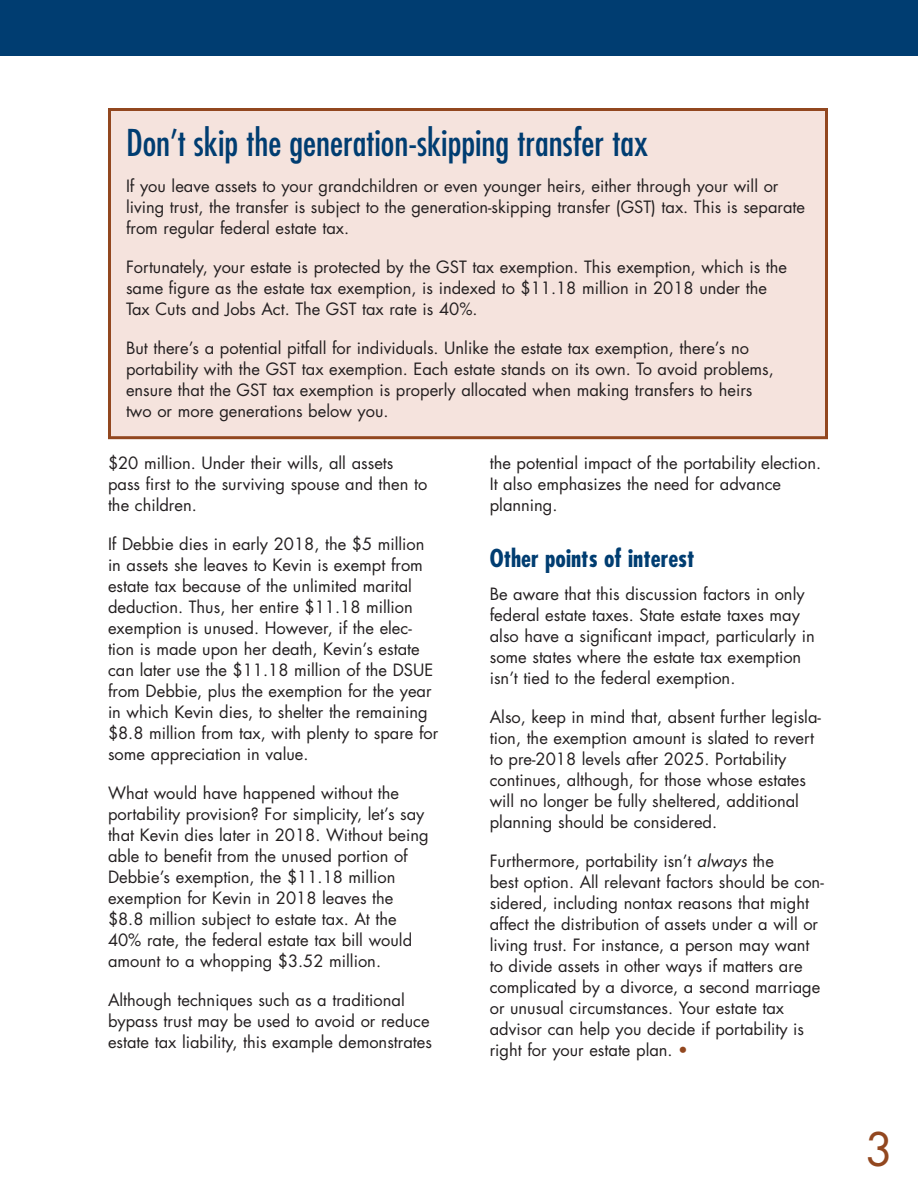
<style>
.page{position:relative;width:918px;height:1188px;background:#fff}
.page>*{position:absolute;margin:0;border:0;box-sizing:border-box;transform-origin:0 0}
.t1{font:45px "Futura Std";color:#92471f}
.t2{font:condensed 36px "Futura Std";color:#003d71}
.t3{font:700 condensed 24px "Futura Std";color:#003d71}
.t4{font:16.5px/21px "Futura Std";color:#231f20}
.s1{font-style:italic}
.s2{color:#92471f}
</style>
<div class="page">
<div style="left:0;top:0;width:918px;height:55px;background:#003d71"></div>
<div style="left:110px;top:110px;width:716px;height:328px;background:#f5e3dd"></div>
<div style="left:108px;top:108px;width:720px;height:331px;border:3px solid #92471f"></div>
<h2 class="t2" style="left:126px;top:121px;width:524px">Don’t skip the generation-skipping transfer tax</h2>
<p class="t4" style="left:126px;top:175px;width:681px">If you leave assets to your grandchildren or even younger heirs, either through your will or living trust, the transfer is subject to the generation-skipping transfer (GST) tax. This is separate from regular federal estate tax.</p>
<p class="t4" style="left:126px;top:256px;width:663px">Fortunately, your estate is protected by the GST tax exemption. This exemption, which is the same figure as the estate tax exemption, is indexed to $11.18 million in 2018 under the<br>Tax Cuts and Jobs Act. The GST tax rate is 40%.</p>
<p class="t4" style="left:126px;top:337px;width:649px">But there’s a potential pitfall for individuals. Unlike the estate tax exemption, there’s no portability with the GST tax exemption. Each estate stands on its own. To avoid problems, ensure that the GST tax exemption is properly allocated when making transfers to heirs two or more generations below you.</p>
<p class="t4" style="left:108px;top:453px;width:321px">$20 million. Under their wills, all assets pass first to the surviving spouse and then to the children.</p>
<p class="t4" style="left:108px;top:534px;width:332px">If Debbie dies in early 2018, the $5 million in assets she leaves to Kevin is exempt from estate tax because of the unlimited marital deduction. Thus, her entire $11.18 million exemption is unused. However, if the elec&shy;tion is made upon her death, Kevin’s estate can later use the $11.18 million of the DSUE from Debbie, plus the exemption for the year in which Kevin dies, to shelter the remaining $8.8 million from tax, with plenty to spare for some appreciation in value.</p>
<p class="t4" style="left:108px;top:783px;width:322px">What would have happened without the portability provision? For simplicity, let’s say that Kevin dies later in 2018. Without being able to benefit from the unused portion of Debbie’s exemption, the $11.18 million exemption for Kevin in 2018 leaves the $8.8 million subject to estate tax. At the 40% rate, the federal estate tax bill would amount to a whopping $3.52 million.</p>
<p class="t4" style="left:108px;top:990px;width:326px">Although techniques such as a traditional bypass trust may be used to avoid or reduce estate tax liability, this example demonstrates</p>
<p class="t4" style="left:490px;top:453px;width:333px">the potential impact of the portability election.<br>It also emphasizes the need for advance planning.</p>
<h3 class="t3" style="left:490px;top:543px;width:206px">Other points of interest</h3>
<p class="t4" style="left:490px;top:583px;width:326px">Be aware that this discussion factors in only federal estate taxes. State estate taxes may also have a significant impact, particularly in some states where the estate tax exemption isn’t tied to the federal exemption.</p>
<p class="t4" style="left:490px;top:706px;width:333px">Also, keep in mind that, absent further legisla&shy;tion, the exemption amount is slated to revert to pre-2018 levels after 2025. Portability continues, although, for those whose estates will no longer be fully sheltered, additional planning should be considered.</p>
<p class="t4" style="left:490px;top:850px;width:336px">Furthermore, portability isn’t <span class="s1">always</span> the<br>best option. All relevant factors should be con&shy;sidered, including nontax reasons that might affect the distribution of assets under a will or living trust. For instance, a person may want to divide assets in other ways if matters are complicated by a divorce, a second marriage or unusual circumstances. Your estate tax advisor can help you decide if portability is right for your estate plan. <span class="s2">•</span></p>
<h1 class="t1" style="left:865px;top:1120px;width:29px">3</h1>
</div>
